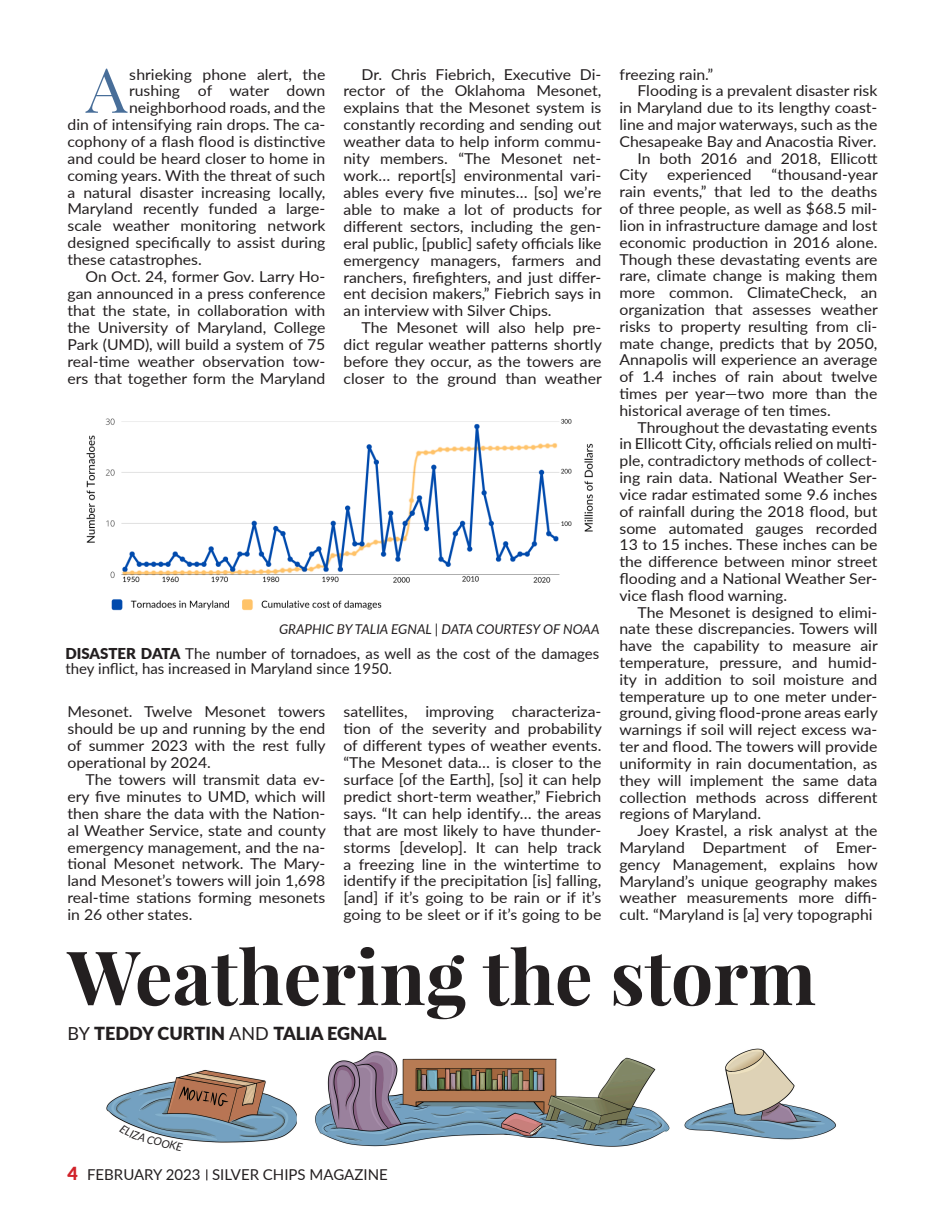
<style>
.page{position:relative;width:945px;height:1215px;background:#fff}
.page>*{position:absolute;margin:0;border:0;box-sizing:border-box;transform-origin:0 0}
.t1{font:700 75px "Playfair Display";color:#231f20}
.t2{font:62.1px "Playfair Display";color:#486e99;scale:1.05 1}
.t3{font:900 18px "Lato";color:#231f20}
.t4{font:15px/16.8px "Lato";color:#231f20;text-align:justify;scale:1.05 1}
.t5{font:15px/15px "Lato";color:#231f20}
.t6{font:italic 13.5px "Lato";color:#231f20}
.s1{font-weight:400}
.s2{font-weight:900}
.s3{font-weight:900;font-size:18px;color:#d1232a}
</style>
<div class="page">
<img style="left:106px;top:1069px;width:191px;height:74px">
<img style="left:315px;top:1051px;width:355px;height:96px">
<img style="left:684px;top:1048px;width:152px;height:92px">
<img style="left:86px;top:418px;width:507px;height:193px">
<svg style="left:119px;top:1125px;width:64px;height:18px"></svg>
<p class="t4" style="left:620px;top:65px;width:91px">freezing rain.”</p>
<p class="t4" style="left:638px;top:82px;width:230px">Flooding is a prevalent disaster risk</p>
<p class="t4" style="left:620px;top:99px;width:247px">in Maryland due to its lengthy coast-</p>
<p class="t4" style="left:620px;top:116px;width:247px">line and major waterways, such as the</p>
<p class="t4" style="left:620px;top:132px;width:246px">Chesapeake Bay and Anacostia River.</p>
<p class="t4" style="left:638px;top:149px;width:230px">In both 2016 and 2018, Ellicott</p>
<p class="t4" style="left:620px;top:166px;width:28px">City</p>
<p class="t4" style="left:667px;top:166px;width:82px">experienced</p>
<p class="t4" style="left:344px;top:65px;width:248px;text-indent:18px">Dr. Chris Fiebrich, Executive Di&shy;rector of the Oklahoma Mesonet, explains that the Mesonet system is constantly recording and sending out weather data to help inform commu&shy;nity members. “The Mesonet net&shy;work… report[s] environmental vari&shy;ables every five minutes… [so] we’re able to make a lot of products for different sectors, including the gen&shy;eral public, [public] safety officials like emergency managers, farmers and ranchers, firefighters, and just differ&shy;ent decision makers,” Fiebrich says in an interview with Silver Chips.</p>
<p class="t4" style="left:344px;top:319px;width:248px;text-indent:18px">The Mesonet will also help pre&shy;dict regular weather patterns shortly before they occur, as the towers are closer to the ground than weather</p>
<h2 class="t2" style="left:86px;top:51px;width:41px">A</h2>
<p class="t4" style="left:129px;top:65px;width:189px">shrieking phone alert, the</p>
<p class="t4" style="left:129px;top:82px;width:189px">rushing of water down</p>
<p class="t4" style="left:129px;top:98px;width:189px">neighborhood roads, and the</p>
<p class="t4" style="left:67px;top:115px;width:247px">din of intensifying rain drops. The ca-</p>
<p class="t4" style="left:67px;top:132px;width:247px">cophony of a flash flood is distinctive</p>
<p class="t4" style="left:67px;top:149px;width:247px">and could be heard closer to home in</p>
<p class="t4" style="left:67px;top:166px;width:247px">coming years. With the threat of such</p>
<p class="t4" style="left:67px;top:183px;width:247px">a natural disaster increasing locally,</p>
<p class="t4" style="left:67px;top:200px;width:247px">Maryland recently funded a large-</p>
<p class="t4" style="left:67px;top:217px;width:247px">scale weather monitoring network</p>
<p class="t4" style="left:67px;top:234px;width:247px">designed specifically to assist during</p>
<p class="t4" style="left:67px;top:251px;width:129px">these catastrophes.</p>
<p class="t4" style="left:86px;top:268px;width:230px">On Oct. 24, former Gov. Larry Ho-</p>
<p class="t4" style="left:67px;top:285px;width:247px">gan announced in a press conference</p>
<p class="t4" style="left:67px;top:302px;width:247px">that the state, in collaboration with</p>
<p class="t4" style="left:67px;top:319px;width:247px">the University of Maryland, College</p>
<p class="t4" style="left:67px;top:335px;width:247px">Park (UMD), will build a system of 75</p>
<p class="t4" style="left:67px;top:352px;width:247px">real-time weather observation tow-</p>
<p class="t4" style="left:67px;top:369px;width:247px">ers that together form the Maryland</p>
<p class="t4" style="left:620px;top:166px;width:248px;text-indent:152px">“thousand-year rain events,” that led to the deaths of three people, as well as $68.5 mil&shy;lion in infrastructure damage and lost economic production in 2016 alone.<br>Though these devastating events are rare, climate change is making them more common. ClimateCheck, an organization that assesses weather risks to property resulting from cli&shy;mate change, predicts that by 2050, Annapolis will experience an average of 1.4 inches of rain about twelve times per year—two more than the historical average of ten times.</p>
<p class="t4" style="left:620px;top:418px;width:247px;text-indent:18px">Throughout the devastating events in Ellicott City, officials relied on multi&shy;ple, contradictory methods of collect&shy;ing rain data. National Weather Ser&shy;vice radar estimated some 9.6 inches of rainfall during the 2018 flood, but some automated gauges recorded 13 to 15 inches. These inches can be the difference between minor street flooding and a National Weather Ser&shy;vice flash flood warning.</p>
<p class="t4" style="left:620px;top:603px;width:248px;text-indent:18px">The Mesonet is designed to elimi&shy;nate these discrepancies. Towers will have the capability to measure air temperature, pressure, and humid&shy;ity in addition to soil moisture and temperature up to one meter under&shy;ground, giving flood-prone areas early warnings if soil will reject excess wa&shy;ter and flood. The towers will provide uniformity in rain documentation, as they will implement the same data collection methods across different regions of Maryland.</p>
<p class="t4" style="left:620px;top:822px;width:247px;text-indent:18px">Joey Krastel, a risk analyst at the Maryland Department of Emer&shy;gency Management, explains how Maryland’s unique geography makes weather measurements more diffi&shy;cult. “Maryland is [a] very topographi</p>
<h1 class="t1" style="left:68px;top:930px;width:750px">Weathering the storm</h1>
<p class="t3" style="left:68px;top:1020px;width:321px"><span class="s1">BY</span> TEDDY CURTIN <span class="s1">AND</span> TALIA EGNAL</p>
<p class="t6" style="left:279px;top:619px;width:322px">GRAPHIC BY TALIA EGNAL | DATA COURTESY OF NOAA</p>
<p class="t5" style="left:65px;top:645px;width:535px"><span class="s2">DISASTER DATA</span> The number of tornadoes, as well as the cost of the damages they inflict, has increased in Maryland since 1950.</p>
<p class="t4" style="left:67px;top:703px;width:248px">Mesonet. Twelve Mesonet towers should be up and running by the end of summer 2023 with the rest fully operational by 2024.</p>
<p class="t4" style="left:67px;top:770px;width:248px;text-indent:18px">The towers will transmit data ev&shy;ery five minutes to UMD, which will then share the data with the Nation&shy;al Weather Service, state and county emergency management, and the na&shy;tional Mesonet network. The Mary&shy;land Mesonet’s towers will join 1,698 real-time stations forming mesonets in 26 other states.</p>
<p class="t4" style="left:344px;top:703px;width:248px">satellites, improving characteriza&shy;tion of the severity and probability of different types of weather events. “The Mesonet data… is closer to the surface [of the Earth], [so] it can help predict short-term weather,” Fiebrich says. “It can help identify… the areas that are most likely to have thunder&shy;storms [develop]. It can help track a freezing line in the wintertime to identify if the precipitation [is] falling, [and] if it’s going to be rain or if it’s going to be sleet or if it’s going to be</p>
<p class="t5" style="left:68px;top:1166px;width:322px"><span class="s3">4</span> FEBRUARY 2023 SILVER CHIPS MAGAZINE</p>
</div>
